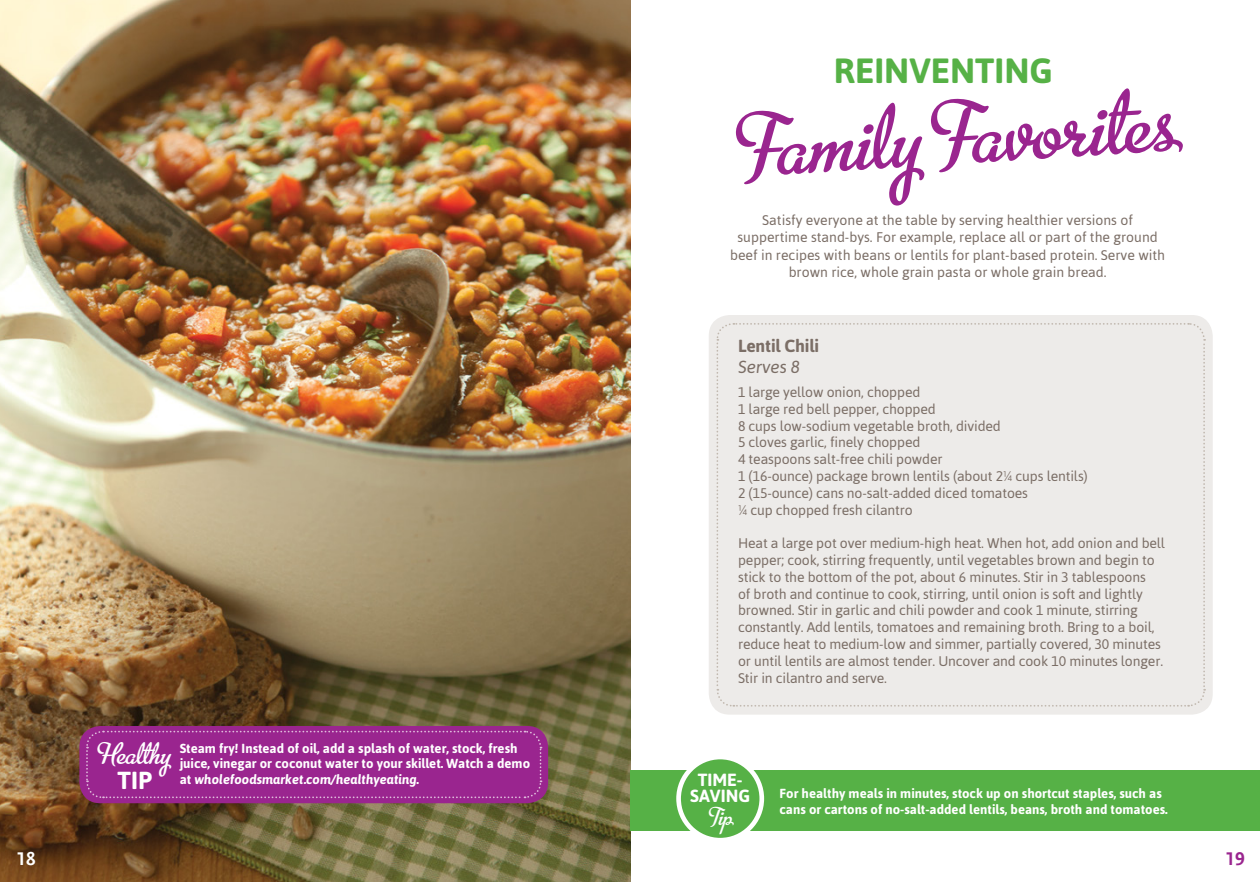
<style>
.page{position:relative;width:1260px;height:882px;background:#fff}
.page>*{position:absolute;margin:0;border:0;box-sizing:border-box;transform-origin:0 0}
.t1{font:100.1px "Metro Script";color:#9a258f}
.t2{font:700 35px "Asap";color:#56b146}
.t3{font:33.77px "Metro Script";color:#fff}
.t4{font:28px "Metro Script";color:#fff}
.t5{font:700 24.68px "Asap";color:#fff}
.t6{font:700 19.25px "WFM Scala Sans Spring";color:#fff}
.t7{font:700 19.25px "WFM Scala Sans Spring";color:#9a258f}
.t8{font:700 17.68px "Asap";color:#fff}
.t9{font:700 17.5px "Asap";color:#7b6e66}
.t10{font:italic 17.5px "Asap";letter-spacing:-.01em;color:#7b6e66}
.t11{font:14px/16.8px "Asap";letter-spacing:-.01em;color:#7b6e66}
.t12{font:700 13.12px/15.8px "Asap";color:#fff}
.s1{font-style:italic}
</style>
<div class="page">
<img style="left:0;top:0;width:631px;height:882px">
<div style="left:709px;top:315px;width:504px;height:400px;background:#edebe9;border-radius:21px"></div>
<div style="left:630px;top:770px;width:630px;height:61px;background:#56b146"></div>
<div style="left:679px;top:757px;width:83px;height:83px;background:#56b146;border-radius:50%"></div>
<div style="left:676px;top:755px;width:88px;height:88px;border:5px solid #fff;border-radius:50%"></div>
<svg style="left:716px;top:323px;width:490px;height:384px"></svg>
<div style="left:79px;top:726px;width:469px;height:77px;background:#9a258f;border-radius:21px"></div>
<svg style="left:85px;top:730px;width:457px;height:69px"></svg>
<h2 class="t2" style="left:834px;top:51px;width:21px">REINVENTING</h2>
<h1 class="t1" style="left:741px;top:92px;width:437px;rotate:-3deg">Family Favor it es</h1>
<p class="t11" style="left:730px;top:211px;width:437px;line-height:17.5px;text-align:center">Satisfy everyone at the table by serving healthier versions of suppertime stand-bys. For example, replace all or part of the ground beef in recipes with beans or lentils for plant-based protein. Serve with brown rice, whole grain pasta or whole grain bread.</p>
<h3 class="t3" style="left:100px;top:736px;width:73px">Healthy</h3>
<p class="t12" style="left:180px;top:740px;width:352px">Steam fry! Instead of oil, add a splash of water, stock, fresh juice, vinegar or coconut water to your skillet. Watch a demo at <span class="s1">wholefoodsmarket.com/healthyeating</span>.</p>
<h3 class="t5" style="left:118px;top:766px;width:13px">TIP</h3>
<p class="t9" style="left:738px;top:336px;width:82px">Lentil Chili</p>
<p class="t10" style="left:738px;top:357px;width:64px">Serves 8</p>
<p class="t11" style="left:738px;top:384px;width:351px">1 large yellow onion, chopped<br>1 large red bell pepper, chopped<br>8 cups low-sodium vegetable broth, divided<br>5 cloves garlic, finely chopped<br>4 teaspoons salt-free chili powder<br>1 (16-ounce) package brown lentils (about 2¼ cups lentils)<br>2 (15-ounce) cans no-salt-added diced tomatoes<br>¼ cup chopped fresh cilantro</p>
<p class="t11" style="left:738px;top:535px;width:428px">Heat a large pot over medium-high heat. When hot, add onion and bell pepper; cook, stirring frequently, until vegetables brown and begin to stick to the bottom of the pot, about 6 minutes. Stir in 3 tablespoons<br>of broth and continue to cook, stirring, until onion is soft and lightly browned. Stir in garlic and chili powder and cook 1 minute, stirring constantly. Add lentils, tomatoes and remaining broth. Bring to a boil, reduce heat to medium-low and simmer, partially covered, 30 minutes or until lentils are almost tender. Uncover and cook 10 minutes longer.<br>Stir in cilantro and serve.</p>
<p class="t8" style="left:698px;top:770px;width:11px">TIME</p>
<p class="t8" style="left:737px;top:770px;width:7px">-</p>
<p class="t8" style="left:690px;top:786px;width:11px">SAVING</p>
<h3 class="t4" style="left:711px;top:802px;width:24px">Tip</h3>
<p class="t12" style="left:780px;top:785px;width:390px">For healthy meals in minutes, stock up on shortcut staples, such as cans or cartons of no-salt-added lentils, beans, broth and tomatoes.</p>
<h3 class="t6" style="left:16px;top:848px;width:21px">18</h3>
<h3 class="t7" style="left:1225px;top:848px;width:21px">19</h3>
</div>
